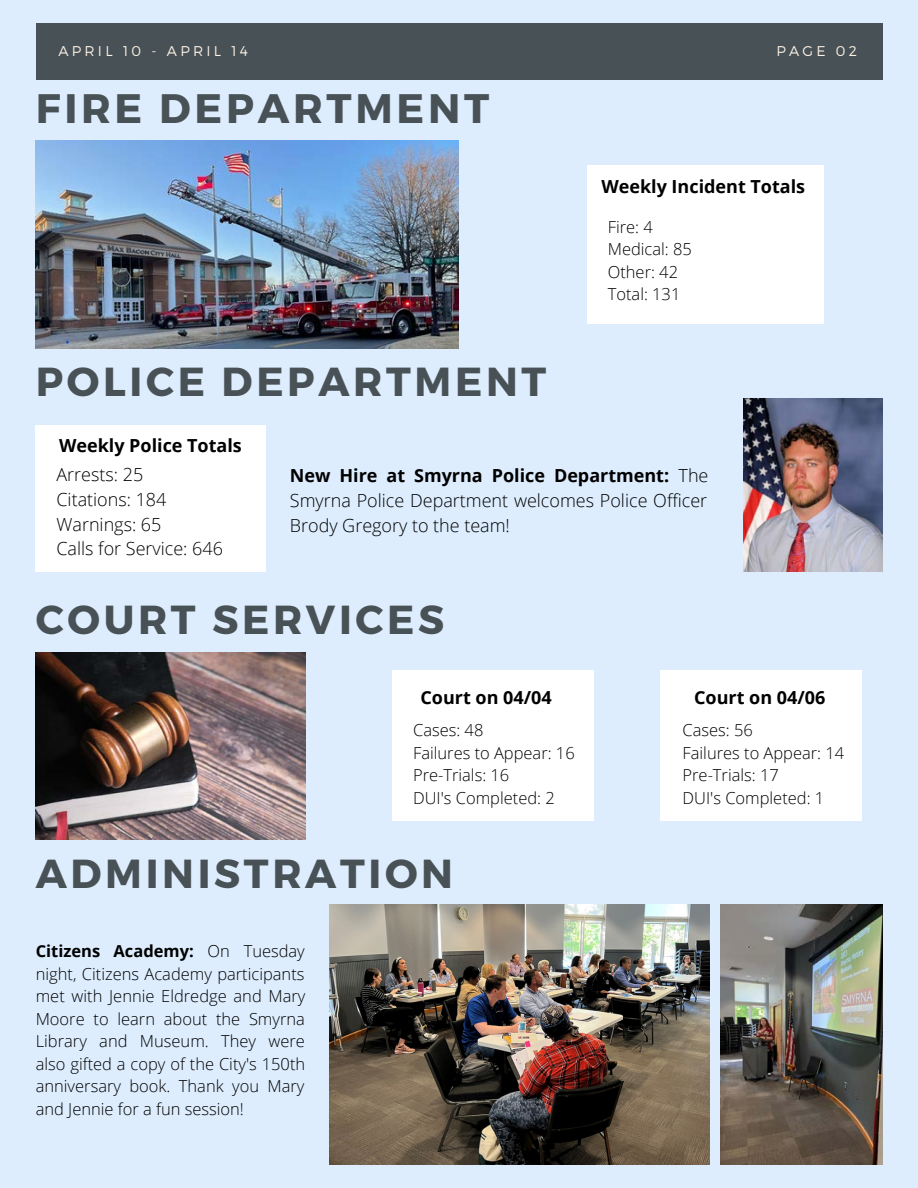
<style>
.page{position:relative;width:918px;height:1188px;background:#ddedfd}
.page>*{position:absolute;margin:0;border:0;box-sizing:border-box;transform-origin:0 0}
.t1{font:700 41.1px "Montserrat";letter-spacing:.09em;color:#485155}
.t2{font:700 40.5px "Montserrat";letter-spacing:.09em;color:#485155}
.t3{font:300 18px/24.8px "Open Sans";color:#000}
.t4{font:700 18px "Open Sans";color:#000}
.t5{font:300 16.5px/22.5px "Open Sans";color:#000}
.t6{font:300 14.1px "Montserrat";letter-spacing:.23em;color:#fcf2e6}
.s1{font-weight:700}
</style>
<div class="page">
<div style="left:36px;top:23px;width:846px;height:56px;background:#485155"></div>
<div style="left:587px;top:165px;width:236px;height:159px;background:#fff"></div>
<img style="left:36px;top:140px;width:423px;height:208px">
<div style="left:36px;top:425px;width:229px;height:147px;background:#fff"></div>
<img style="left:744px;top:399px;width:138px;height:173px">
<div style="left:393px;top:670px;width:200px;height:151px;background:#fff"></div>
<img style="left:36px;top:653px;width:270px;height:186px">
<div style="left:661px;top:670px;width:201px;height:151px;background:#fff"></div>
<img style="left:330px;top:905px;width:379px;height:260px">
<img style="left:720px;top:905px;width:162px;height:260px">
<p class="t6" style="left:58px;top:42px;width:191px">APRIL 10 - APRIL 14</p>
<p class="t6" style="left:777px;top:42px;width:82px">PAGE 02</p>
<h1 class="t1" style="left:36px;top:82px;width:455px">FIRE DEPARTMENT</h1>
<p class="t4" style="left:601px;top:174px;width:205px">Weekly Incident Totals</p>
<h2 class="t2" style="left:36px;top:355px;width:512px">POLICE DEPARTMENT</h2>
<p class="t5" style="left:608px;top:215px;width:86px">Fire: 4<br>Medical: 85<br>Other: 42<br>Total: 131</p>
<p class="t4" style="left:59px;top:433px;width:184px">Weekly Police Totals</p>
<p class="t3" style="left:56px;top:462px;width:168px">Arrests: 25<br>Citations: 184<br>Warnings: 65<br>Calls for Service: 646</p>
<p class="t3" style="left:290px;top:463px;width:420px;text-align:justify"><span class="s1">New Hire at Smyrna Police Department:</span> The Smyrna Police Department welcomes Police Officer Brody Gregory to the team!</p>
<h2 class="t2" style="left:36px;top:593px;width:410px">COURT SERVICES</h2>
<p class="t4" style="left:420px;top:685px;width:133px">Court on 04/04</p>
<p class="t4" style="left:694px;top:685px;width:133px">Court on 04/06</p>
<p class="t5" style="left:413px;top:719px;width:163px">Cases: 48<br>Failures to Appear: 16<br>Pre-Trials: 16<br>DUI's Completed: 2</p>
<p class="t5" style="left:683px;top:719px;width:163px">Cases: 56<br>Failures to Appear: 14<br>Pre-Trials: 17<br>DUI's Completed: 1</p>
<h2 class="t2" style="left:36px;top:848px;width:419px">ADMINISTRATION</h2>
<p class="t5" style="left:36px;top:940px;width:271px;text-align:justify"><span class="s1">Citizens Academy:</span> On Tuesday night, Citizens Academy participants met with Jennie Eldredge and Mary Moore to learn about the Smyrna Library and Museum. They were also gifted a copy of the City's 150th anniversary book. Thank you Mary and Jennie for a fun session!</p>
</div>
